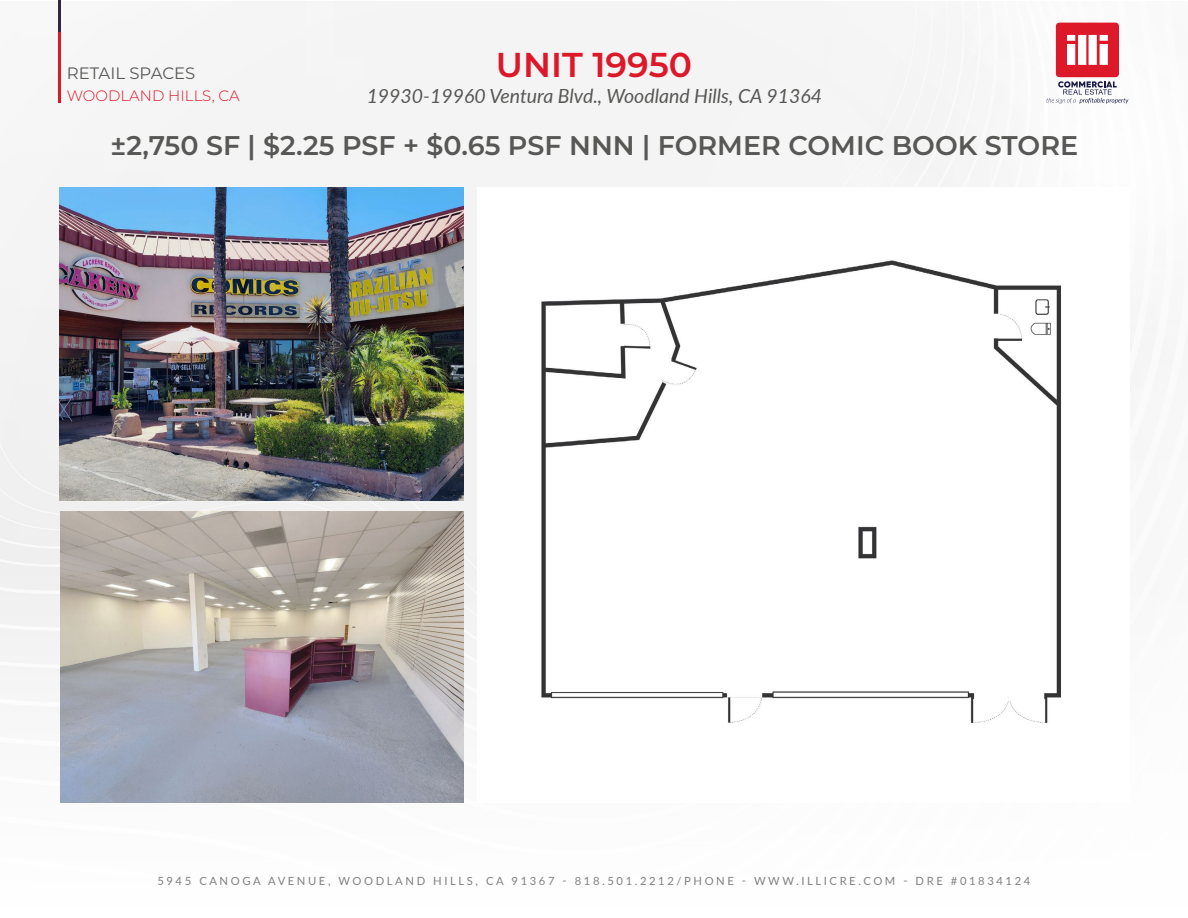
<style>
.page{position:relative;width:1188px;height:918px;background:#fff}
.page>*{position:absolute;margin:0;border:0;box-sizing:border-box;transform-origin:0 0}
.t1{font:600 34.5px "Montserrat";color:#dc1829}
.t2{font:600 27px "Montserrat";color:#575756}
.t3{font:italic 19.5px "Lato";color:#575756}
.t4{font:16.5px "Montserrat";color:#575756}
.t5{font:300 15px "Montserrat";color:#dc1829}
.t6{font:11.25px "Lato";letter-spacing:.23em;color:#808080}
</style>
<div class="page">
<div style="left:0;top:1px;width:1171px;height:494px;background:#f4f4f4"></div>
<hr style="left:58px;top:0;width:2px;height:32px;background:#302547">
<hr style="left:58px;top:32px;width:2px;height:71px;background:#dc1829">
<svg style="left:1046px;top:23px;width:82px;height:81px"></svg>
<img style="left:59px;top:188px;width:404px;height:312px">
<img style="left:60px;top:512px;width:403px;height:291px">
<img style="left:478px;top:188px;width:652px;height:535px">
<h1 class="t1" style="left:496px;top:40px;width:198px">UNIT 19950</h1>
<h3 class="t4" style="left:67px;top:62px;width:129px">RETAIL SPACES</h3>
<h3 class="t5" style="left:67px;top:85px;width:174px">WOODLAND HILLS, CA</h3>
<h3 class="t3" style="left:367px;top:82px;width:457px">19930-19960 Ventura Blvd., Woodland Hills, CA 91364</h3>
<h2 class="t2" style="left:111px;top:126px;width:969px">±2,750 SF | $2.25 PSF + $0.65 PSF NNN | FORMER COMIC BOOK STORE</h2>
<p class="t6" style="left:157px;top:873px;width:874px">5945 CANOGA AVENUE, WOODLAND HILLS, CA 91367 - 818.501.2212/PHONE - WWW.ILLICRE.COM - DRE #01834124</p>
</div>
